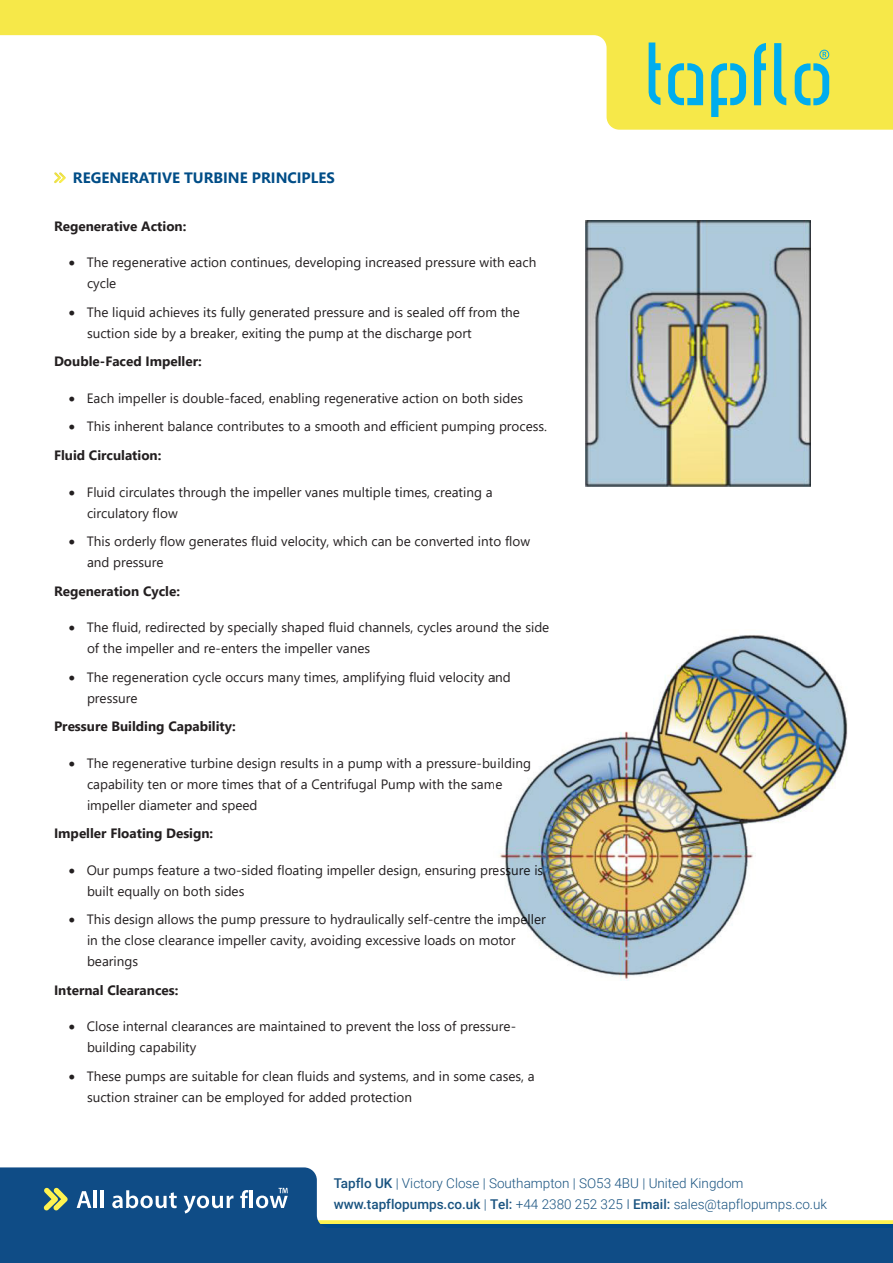
<style>
.page{position:relative;width:893px;height:1263px;background:#fff}
.page>*{position:absolute;margin:0;border:0;box-sizing:border-box;transform-origin:0 0}
.t1{font:700 15px "Segoe UI";color:#004d87}
.t2{font:13.5px/21px "Segoe UI";color:#231f20}
.t3{font:700 13.5px "Segoe UI";color:#231f20}
.t4{font:300 13.5px/21px "Roboto";color:#195380}
.s1{font-weight:700}
.s2{font-weight:500}
</style>
<div class="page">
<div style="left:51px;top:170px;width:15px;height:14px;background:#231f20;opacity:.1"></div>
<img style="left:586px;top:221px;width:224px;height:265px">
<img style="left:499px;top:635px;width:349px;height:345px">
<svg style="left:0;top:0;width:893px;height:130px"></svg>
<svg style="left:648px;top:43px;width:181px;height:74px;background:#b1d776"></svg>
<svg style="left:0;top:1167px;width:893px;height:96px;fill:#0f4c86"></svg>
<svg style="left:44px;top:1187px;width:24px;height:24px"></svg>
<svg style="left:77px;top:1191px;width:14px;height:17px"></svg>
<svg style="left:256px;top:1188px;width:32px;height:20px"></svg>
<hr style="left:94px;top:1190px;width:3px;height:18px;background:#fff">
<hr style="left:101px;top:1190px;width:3px;height:18px;background:#fff">
<svg style="left:112px;top:1190px;width:65px;height:18px"></svg>
<svg style="left:184px;top:1195px;width:49px;height:18px"></svg>
<svg style="left:240px;top:1190px;width:8px;height:18px"></svg>
<hr style="left:250px;top:1190px;width:3px;height:18px;background:#fff">
<p class="t1" style="left:73px;top:164px;width:263px">REGENERATIVE TURBINE PRINCIPLES</p>
<p class="t3" style="left:54px;top:213px;width:134px">Regenerative Action:</p>
<p class="t2" style="left:87px;top:251px;width:451px;text-indent:-18px">• The regenerative action continues, developing increased pressure with each cycle</p>
<p class="t2" style="left:87px;top:300px;width:434px;text-indent:-18px">• The liquid achieves its fully generated pressure and is sealed off from the suction side by a breaker, exiting the pump at the discharge port</p>
<p class="t3" style="left:54px;top:349px;width:149px">Double-Faced Impeller:</p>
<p class="t2" style="left:69px;top:386px;width:456px">• Each impeller is double-faced, enabling regenerative action on both sides</p>
<p class="t2" style="left:54px;top:411px;width:495px;line-height:28.5px;text-indent:15px">• This inherent balance contributes to a smooth and efficient pumping process.<br><span class="s1">Fluid Circulation:</span></p>
<p class="t2" style="left:87px;top:480px;width:407px;text-indent:-18px">• Fluid circulates through the impeller vanes multiple times, creating a circulatory flow</p>
<p class="t2" style="left:87px;top:530px;width:445px;text-indent:-18px">• This orderly flow generates fluid velocity, which can be converted into flow and pressure</p>
<p class="t3" style="left:54px;top:578px;width:128px">Regeneration Cycle:</p>
<p class="t2" style="left:87px;top:616px;width:464px;text-indent:-18px">• The fluid, redirected by specially shaped fluid channels, cycles around the side of the impeller and re-enters the impeller vanes</p>
<p class="t2" style="left:87px;top:665px;width:425px;text-indent:-18px">• The regeneration cycle occurs many times, amplifying fluid velocity and pressure</p>
<p class="t3" style="left:54px;top:714px;width:183px">Pressure Building Capability:</p>
<p class="t2" style="left:87px;top:751px;width:445px;text-indent:-18px">• The regenerative turbine design results in a pump with a pressure-building capability ten or more times that of a Centrifugal Pump with the same impeller diameter and speed</p>
<p class="t3" style="left:54px;top:821px;width:161px">Impeller Floating Design:</p>
<p class="t2" style="left:87px;top:858px;width:458px;text-indent:-18px">• Our pumps feature a two-sided floating impeller design, ensuring pressure is built equally on both sides</p>
<p class="t2" style="left:87px;top:908px;width:460px;text-indent:-18px">• This design allows the pump pressure to hydraulically self-centre the impeller in the close clearance impeller cavity, avoiding excessive loads on motor bearings</p>
<p class="t3" style="left:54px;top:977px;width:126px">Internal Clearances:</p>
<p class="t2" style="left:87px;top:1015px;width:431px;text-indent:-18px">• Close internal clearances are maintained to prevent the loss of pressure&shy;building capability</p>
<p class="t2" style="left:87px;top:1064px;width:449px;text-indent:-18px">• These pumps are suitable for clean fluids and systems, and in some cases, a suction strainer can be employed for added protection</p>
<p class="t4" style="left:334px;top:1172px;width:495px"><span class="s2">Tapflo UK</span> | Victory Close | Southampton | SO53 4BU | United Kingdom <span class="s2">www.tapflopumps.co.uk</span> | <span class="s2">Tel:</span> +44 2380 252 325 I <span class="s2">Email:</span> sales@tapflopumps.co.uk</p>
</div>
